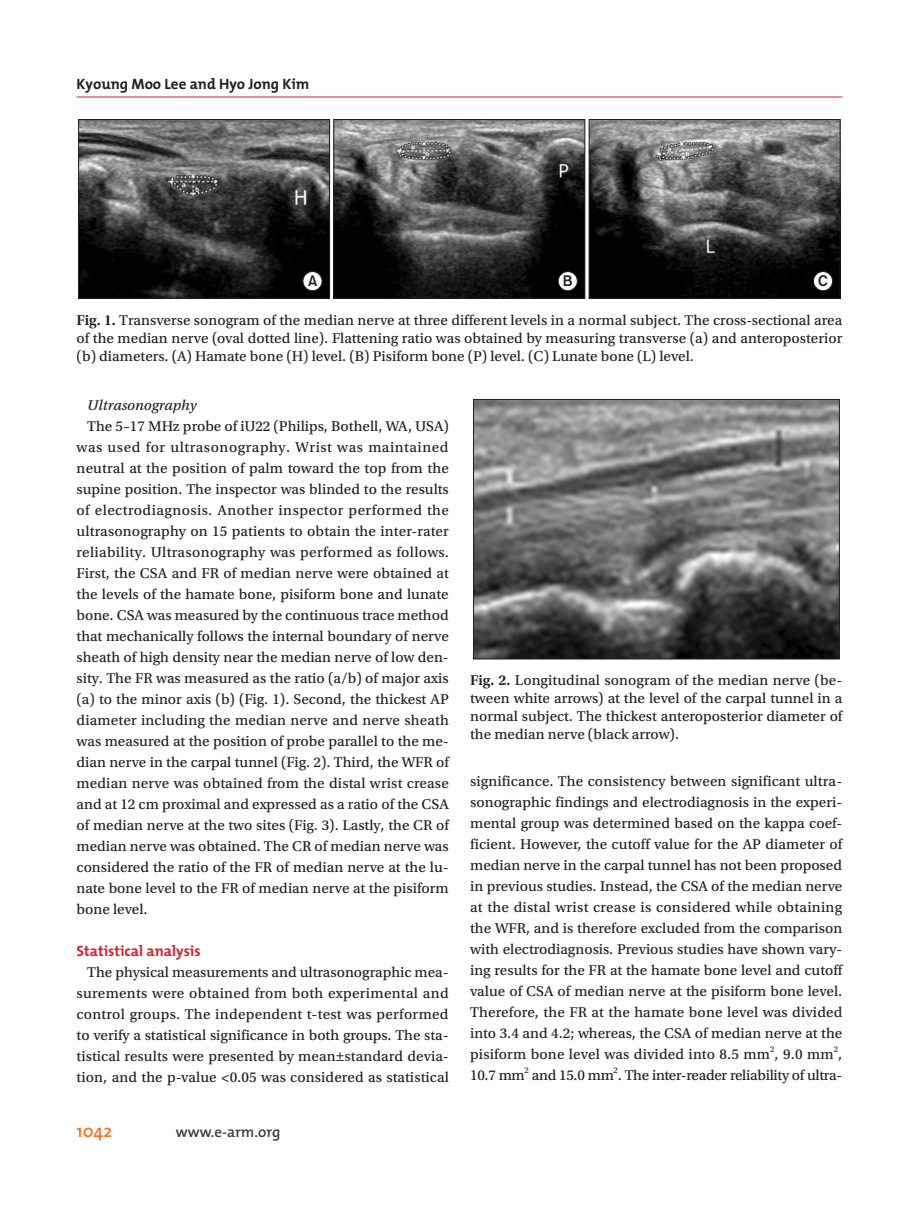
<style>
.page{position:relative;width:919px;height:1217px;background:#fff}
.page>*{position:absolute;margin:0;border:0;box-sizing:border-box;transform-origin:0 0}
.t1{font:600 18px "The Mix";color:#f47321}
.바탕글{font:15px/21px "Utopia Std Capt";color:#231f20;text-align:justify}
.그림{font:15px/18px "Utopia Std Capt";color:#231f20;text-align:justify}
.바탕글-2{font:15px "Utopia Std Capt";letter-spacing:-.02em;color:#231f20}
.쪽제목_짝{font:700 15px "The Mix";color:#231f20}
._1{font:700 15px "The Mix";color:#d1232a}
._1__제목{font:15px "Utopia Std Capt It";color:#231f20}
.t2{font:600 15px "The Mix";color:#3e3e3f}
.t3{font:15px "Gothic 725 BT Bold A";color:#231f20}
.바탕글-3{font:8.7px "Utopia Std Capt";color:#231f20}
.s1{font-family:"Utopia Std";font-weight:600}
</style>
<div class="page">
<hr style="left:77px;top:97px;width:765px;height:1px;background:#d1232a">
<img style="left:475px;top:401px;width:362px;height:256px">
<div style="left:473px;top:399px;width:366px;height:260px;border:1px solid #231f20"></div>
<svg style="left:78px;top:119px;width:762px;height:179px;background:#464646"></svg>
<p class="쪽제목_짝" style="left:77px;top:71px;width:234px">Kyoung Moo Lee and Hyo Jong Kim</p>
<p class="t3" style="left:308px;top:272px;width:11px">A</p>
<p class="t3" style="left:563px;top:272px;width:11px">B</p>
<p class="t3" style="left:818px;top:272px;width:11px">C</p>
<p class="그림" style="left:77px;top:311px;width:767px"><span class="s1">Fig. 1.</span> Transverse sonogram of the median nerve at three different levels in a normal subject. The cross-sectional area of the median nerve (oval dotted line). Flattening ratio was obtained by measuring transverse (a) and anteroposterior (b) diameters. (A) Hamate bone (H) level. (B) Pisiform bone (P) level. (C) Lunate bone (L) level.</p>
<p class="_1__제목" style="left:87px;top:396px;width:111px">Ultrasonography</p>
<p class="바탕글" style="left:77px;top:415px;width:374px;text-indent:11px">The 5–17 MHz probe of iU22 (Philips, Bothell, WA, USA) was used for ultrasonography. Wrist was maintained neutral at the position of palm toward the top from the supine position. The inspector was blinded to the results of electrodiagnosis. Another inspector performed the ultrasonography on 15 patients to obtain the inter-rater reliability. Ultrasonography was performed as follows.<br>First, the CSA and FR of median nerve were obtained at the levels of the hamate bone, pisiform bone and lunate bone. CSA was measured by the continuous trace method that mechanically follows the internal boundary of nerve sheath of high density near the median nerve of low den&shy;sity. The FR was measured as the ratio (a/b) of major axis (a) to the minor axis (b) (Fig. 1). Second, the thickest AP diameter including the median nerve and nerve sheath was measured at the position of probe parallel to the me&shy;dian nerve in the carpal tunnel (Fig. 2). Third, the WFR of median nerve was obtained from the distal wrist crease and at 12 cm proximal and expressed as a ratio of the CSA of median nerve at the two sites (Fig. 3). Lastly, the CR of median nerve was obtained. The CR of median nerve was considered the ratio of the FR of median nerve at the lu&shy;nate bone level to the FR of median nerve at the pisiform bone level.</p>
<p class="_1" style="left:77px;top:938px;width:126px">Statistical analysis</p>
<p class="바탕글" style="left:77px;top:961px;width:374px;text-indent:11px">The physical measurements and ultrasonographic mea&shy;surements were obtained from both experimental and control groups. The independent t-test was performed to verify a statistical significance in both groups. The sta&shy;tistical results were presented by mean±standard devia&shy;tion, and the p-value &lt;0.05 was considered as statistical</p>
<p class="t1" style="left:77px;top:1115px;width:37px">1042</p>
<p class="t2" style="left:176px;top:1118px;width:106px">www.e-arm.org</p>
<p class="그림" style="left:470px;top:671px;width:374px"><span class="s1">Fig. 2.</span> Longitudinal sonogram of the median nerve (be&shy;tween white arrows) at the level of the carpal tunnel in a normal subject. The thickest anteroposterior diameter of the median nerve (black arrow).</p>
<p class="바탕글" style="left:470px;top:770px;width:374px">significance. The consistency between significant ultra&shy;sonographic findings and electrodiagnosis in the experi&shy;mental group was determined based on the kappa coef&shy;ficient. However, the cutoff value for the AP diameter of median nerve in the carpal tunnel has not been proposed in previous studies. Instead, the CSA of the median nerve at the distal wrist crease is considered while obtaining the WFR, and is therefore excluded from the comparison with electrodiagnosis. Previous studies have shown vary&shy;ing results for the FR at the hamate bone level and cutoff value of CSA of median nerve at the pisiform bone level.<br>Therefore, the FR at the hamate bone level was divided into 3.4 and 4.2; whereas, the CSA of median nerve at the pisiform bone level was divided into 8.5 mm , 9.0 mm ,</p>
<p class="바탕글-3" style="left:770px;top:1044px;width:6px">2</p>
<p class="바탕글-3" style="left:833px;top:1044px;width:6px">2</p>
<p class="바탕글-3" style="left:524px;top:1065px;width:6px">2</p>
<p class="바탕글-2" style="left:531px;top:1066px;width:312px">and 15.0 mm . The inter-reader reliability of ultra-</p>
<p class="바탕글-3" style="left:613px;top:1065px;width:6px">2</p>
<p class="바탕글" style="left:470px;top:1064px;width:56px">10.7 mm</p>
</div>
